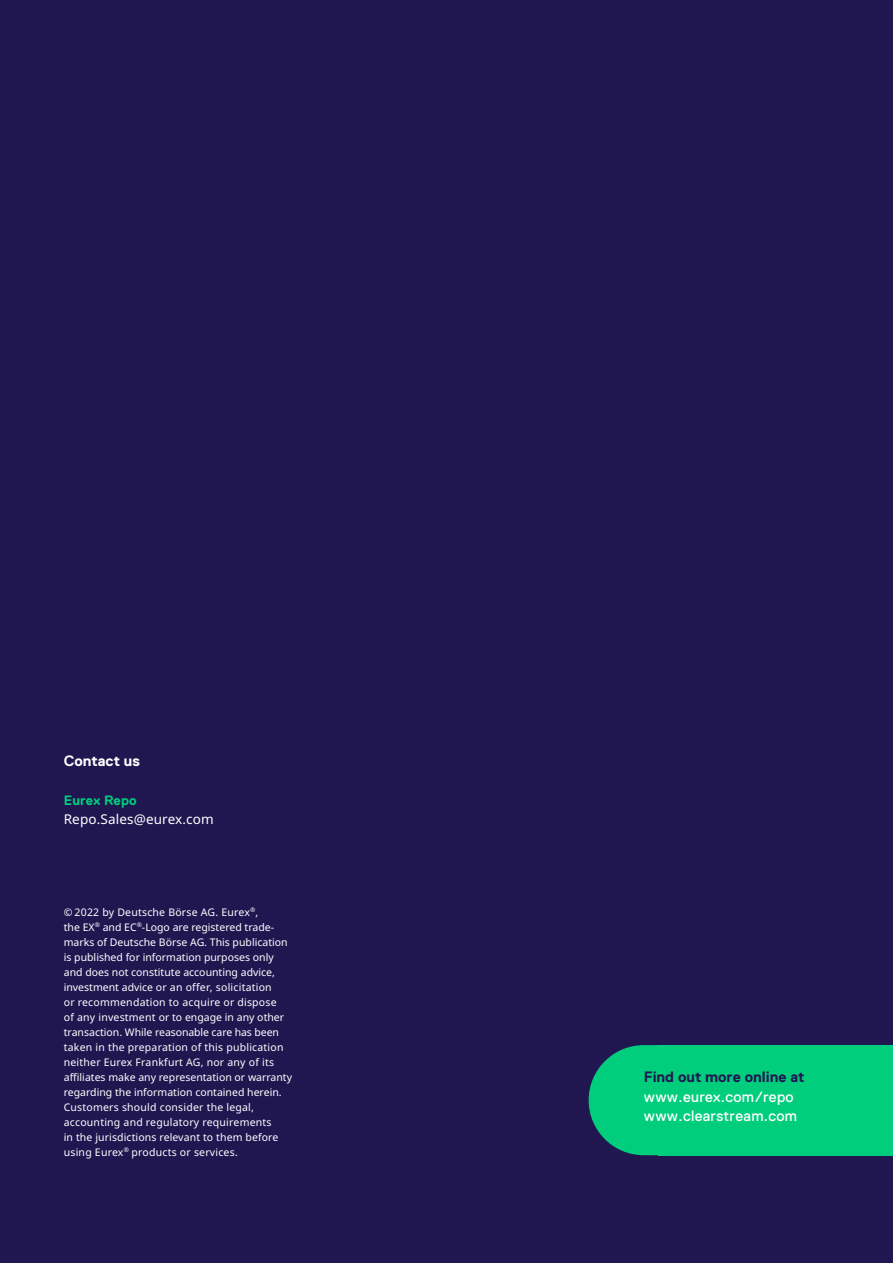
<style>
.page{position:relative;width:893px;height:1263px;background:#201751}
.page>*{position:absolute;margin:0;border:0;box-sizing:border-box;transform-origin:0 0}
.t1{font:15px/19.5px "Replica";letter-spacing:.02em;color:#fff}
.t2{font:700 15px "Replica";color:#201751}
.t3{font:700 15px "Replica";color:#fff}
.t4{font:13.5px "Noto Sans";letter-spacing:.01em;color:#fff}
.t5{font:700 13.5px "Replica";letter-spacing:.01em;color:#00ce7d}
.t6{font:10.5px/15px "Noto Sans";color:#fff}
</style>
<div class="page">
<div style="left:589px;top:1045px;width:304px;height:110px;background:#00ce7d;border-radius:55px"></div>
<div style="left:658px;top:1045px;width:235px;height:110px;background:#00ce7d"></div>
<h1 class="t3" style="left:64px;top:752px;width:78px">Contact us</h1>
<p class="t5" style="left:64px;top:793px;width:74px">Eurex Repo</p>
<p class="t4" style="left:64px;top:810px;width:151px">Repo.Sales@eurex.com</p>
<p class="t6" style="left:64px;top:905px;width:230px">© 2022 by Deutsche Börse AG. Eurex<sup>®</sup>,<br>the EX<sup>®</sup> and EC<sup>®</sup>-Logo are registered trade&shy;marks of Deutsche Börse AG. This publication is published for information purposes only and does not constitute accounting advice, investment advice or an offer, solicitation<br>or recommendation to acquire or dispose<br>of any investment or to engage in any other transaction. While reasonable care has been taken in the preparation of this publication neither Eurex Frankfurt AG, nor any of its affiliates make any representation or warranty regarding the information contained herein.<br>Customers should consider the legal, accounting and regulatory requirements<br>in the jurisdictions relevant to them before using Eurex<sup>®</sup> products or services.</p>
<h1 class="t2" style="left:644px;top:1069px;width:162px">Find out more online at</h1>
<h1 class="t1" style="left:644px;top:1087px;width:155px">www.eurex.com/repo www.clearstream.com</h1>
</div>
